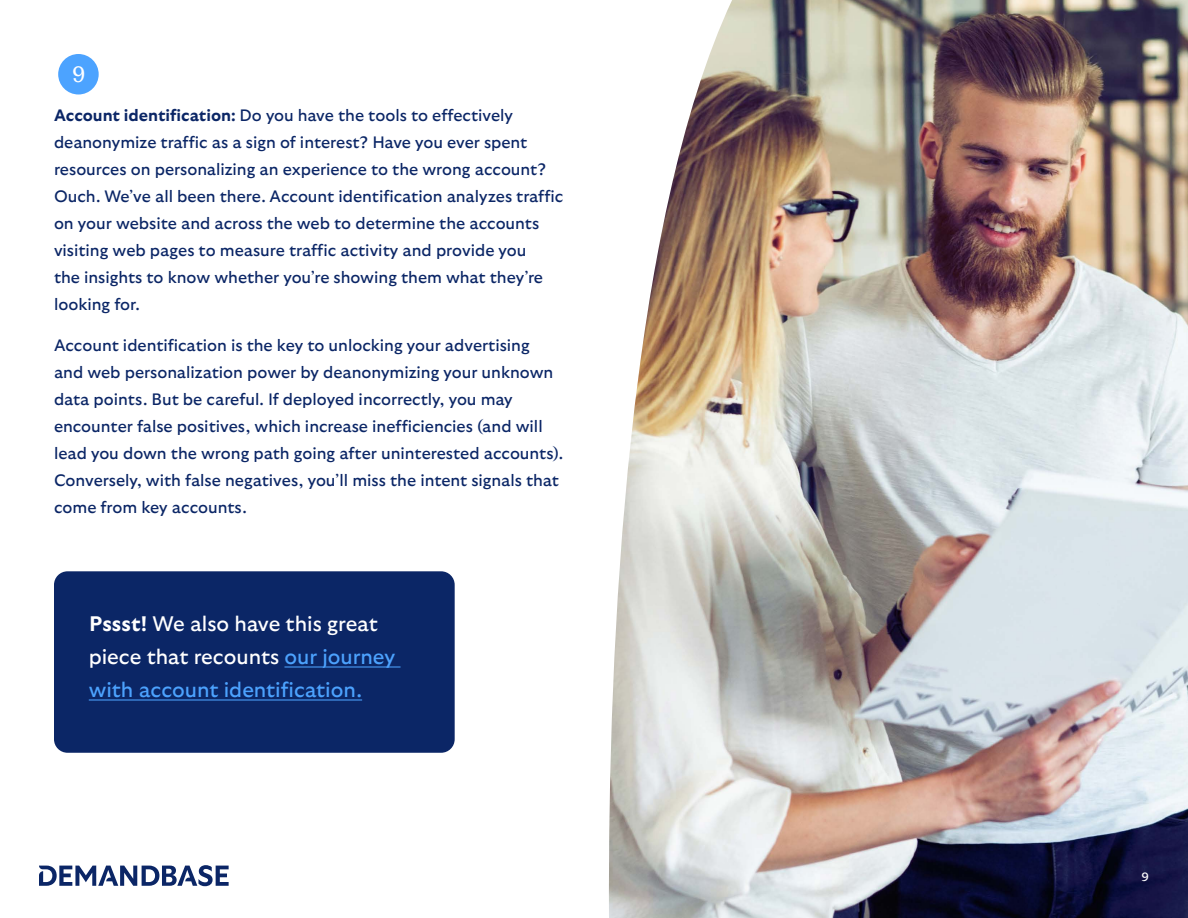
<style>
.page{position:relative;width:1188px;height:918px;background:#fff}
.page>*{position:absolute;margin:0;border:0;box-sizing:border-box;transform-origin:0 0}
.t1{font:500 22.5px "HW Cigars";color:#fff}
.t2{font:21px/33px "GT Ultra";color:#fff}
.t3{font:16.5px/27px "GT Ultra";color:#0b2666}
.t4{font:12px "GT Ultra";color:#fff}
.s1{font-weight:700}
.s2{color:#4ca2fe}
</style>
<div class="page">
<div style="left:58px;top:54px;width:41px;height:40px;background:#4ca3ff;border-radius:50%"></div>
<div style="left:54px;top:571px;width:401px;height:182px;background:#0b2666;border-radius:14px"></div>
<hr style="left:284px;top:666px;width:117px;height:2px;background:#4ca2fe">
<hr style="left:89px;top:699px;width:273px;height:2px;background:#4ca2fe">
<img style="left:609px;top:0;width:579px;height:918px">
<svg style="left:39px;top:865px;width:190px;height:21px"></svg>
<h1 class="t1" style="left:73px;top:58px;width:14px">9</h1>
<p class="t3" style="left:54px;top:102px;width:511px"><span class="s1">Account identification:</span> Do you have the tools to effectively deanonymize traffic as a sign of interest? Have you ever spent resources on personalizing an experience to the wrong account?<br>Ouch. We’ve all been there. Account identification analyzes traffic on your website and across the web to determine the accounts visiting web pages to measure traffic activity and provide you<br>the insights to know whether you’re showing them what they’re looking for.</p>
<p class="t3" style="left:54px;top:332px;width:511px">Account identification is the key to unlocking your advertising<br>and web personalization power by deanonymizing your unknown data points. But be careful. If deployed incorrectly, you may encounter false positives, which increase inefficiencies (and will lead you down the wrong path going after uninterested accounts).<br>Conversely, with false negatives, you’ll miss the intent signals that come from key accounts.</p>
<p class="t2" style="left:89px;top:608px;width:308px"><span class="s1">Pssst!</span> We also have this great piece that recounts <span class="s2">our journey with account identification.</span></p>
<p class="t4" style="left:1142px;top:870px;width:9px">9</p>
</div>
